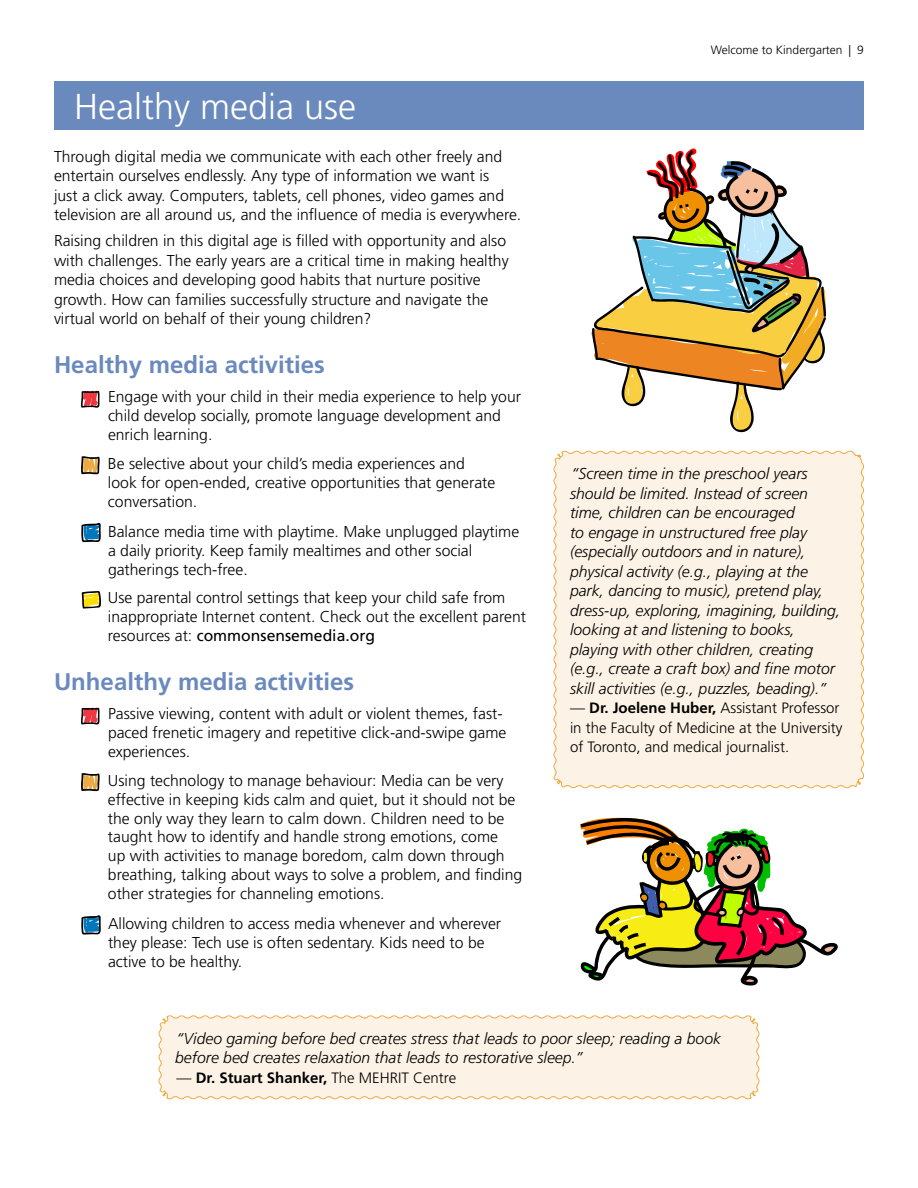
<style>
.page{position:relative;width:918px;height:1188px;background:#fff}
.page>*{position:absolute;margin:0;border:0;box-sizing:border-box;transform-origin:0 0}
.t1{font:300 36px "Frutiger LT Std";color:#fff}
.t2{font:700 24px "Frutiger LT Std";color:#6a89bc}
.t3{font:300 15.75px/18.9px "Frutiger LT Std";color:#000}
.t4{font:italic 300 15.75px/19.5px "Frutiger LT Std";color:#000}
.t5{font:300 15px/19.5px "Frutiger LT Std";color:#000}
.t6{font:700 15px "Frutiger LT Std";color:#000}
.t7{font:300 12px "Frutiger LT Std";color:#000}
.s1{font-weight:400}
.s2{font-weight:700}
.s3{font-weight:300}
</style>
<div class="page">
<svg style="left:81px;top:390px;width:19px;height:18px"></svg>
<svg style="left:81px;top:456px;width:19px;height:19px"></svg>
<svg style="left:81px;top:523px;width:20px;height:20px"></svg>
<svg style="left:82px;top:591px;width:19px;height:18px"></svg>
<svg style="left:81px;top:707px;width:19px;height:18px"></svg>
<svg style="left:81px;top:773px;width:19px;height:19px"></svg>
<svg style="left:81px;top:915px;width:20px;height:20px"></svg>
<svg style="left:158px;top:1015px;width:602px;height:85px;background:#fbf2e3"></svg>
<div style="left:553px;top:450px;width:311px;height:339px;background:#fcf3e6"></div>
<svg style="left:580px;top:818px;width:258px;height:168px"></svg>
<div style="left:54px;top:81px;width:810px;height:49px;background:#6a89bc"></div>
<svg style="left:591px;top:148px;width:235px;height:284px"></svg>
<h1 class="t1" style="left:74px;top:86px;width:284px">Healthy media use</h1>
<p class="t3" style="left:54px;top:147px;width:469px;line-height:19.5px">Through digital media we communicate with each other freely and entertain ourselves endlessly. Any type of information we want is<br>just a click away. Computers, tablets, cell phones, video games and television are all around us, and the influence of media is everywhere.</p>
<p class="t3" style="left:54px;top:231px;width:456px;line-height:19.5px">Raising children in this digital age is filled with opportunity and also with challenges. The early years are a critical time in making healthy media choices and developing good habits that nurture positive growth. How can families successfully structure and navigate the virtual world on behalf of their young children?</p>
<h2 class="t2" style="left:54px;top:351px;width:272px">Healthy media activities</h2>
<p class="t3" style="left:108px;top:388px;width:415px">Engage with your child in their media experience to help your child develop socially, promote language development and enrich learning.</p>
<p class="t3" style="left:108px;top:454px;width:389px">Be selective about your child’s media experiences and look for open-ended, creative opportunities that generate conversation.</p>
<p class="t3" style="left:108px;top:522px;width:413px">Balance media time with playtime. Make unplugged playtime a daily priority. Keep family mealtimes and other social gatherings tech-free.</p>
<p class="t3" style="left:108px;top:589px;width:420px">Use parental control settings that keep your child safe from inappropriate Internet content. Check out the excellent parent resources at: <span class="s1">commonsensemedia.org</span></p>
<h2 class="t2" style="left:54px;top:668px;width:302px">Unhealthy media activities</h2>
<p class="t3" style="left:108px;top:704px;width:400px">Passive viewing, content with adult or violent themes, fast&shy;paced frenetic imagery and repetitive click-and-swipe game experiences.</p>
<p class="t3" style="left:108px;top:771px;width:416px">Using technology to manage behaviour: Media can be very effective in keeping kids calm and quiet, but it should not be the only way they learn to calm down. Children need to be taught how to identify and handle strong emotions, come<br>up with activities to manage boredom, calm down through breathing, talking about ways to solve a problem, and finding other strategies for channeling emotions.</p>
<p class="t3" style="left:108px;top:915px;width:395px">Allowing children to access media whenever and wherever they please: Tech use is often sedentary. Kids need to be active to be healthy.</p>
<p class="t7" style="left:711px;top:43px;width:155px">Welcome to Kindergarten | 9</p>
<p class="t4" style="left:570px;top:464px;width:272px">“Screen time in the preschool years should be limited. Instead of screen time, children can be encouraged<br>to engage in unstructured free play (especially outdoors and in nature), physical activity (e.g., playing at the park, dancing to music), pretend play, dress-up, exploring, imagining, building, looking at and listening to books, playing with other children, creating (e.g., create a craft box) and fine motor skill activities (e.g., puzzles, beading).”</p>
<p class="t5" style="left:570px;top:698px;width:274px">— <span class="s2">Dr. Joelene Huber,</span> Assistant Professor in the Faculty of Medicine at the University of Toronto, and medical journalist.</p>
<p class="t4" style="left:175px;top:1029px;width:547px">“Video gaming before bed creates stress that leads to poor sleep; reading a book before bed creates relaxation that leads to restorative sleep.”</p>
<p class="t6" style="left:177px;top:1069px;width:281px"><span class="s3">—</span> Dr. Stuart Shanker, <span class="s3">The MEHRIT Centre</span></p>
</div>
